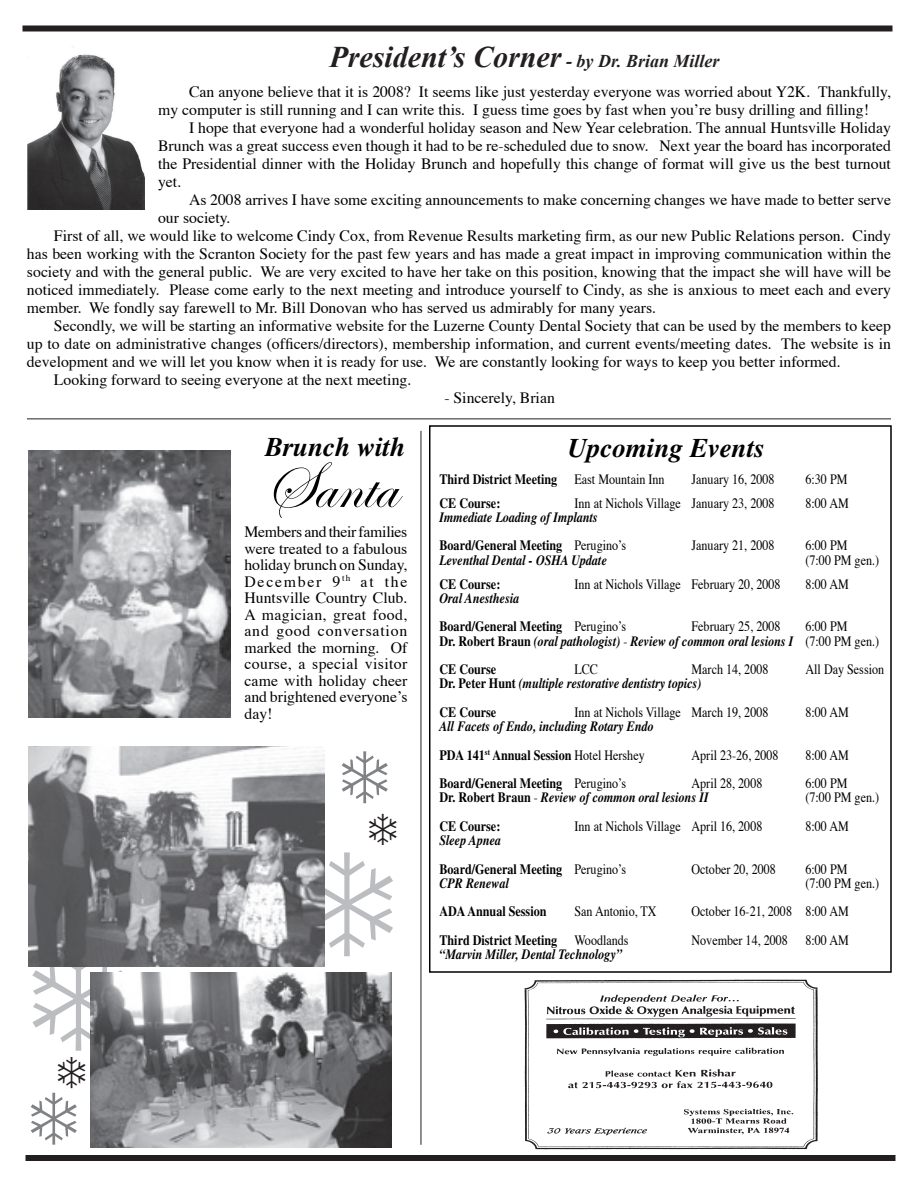
<style>
.page{position:relative;width:918px;height:1188px;background:#fff}
.page>*{position:absolute;margin:0;border:0;box-sizing:border-box;transform-origin:0 0}
.t1{font:67.5px "Edwardian Script ITC";color:#000101}
.t2{font:italic 700 30px "Times New Roman";color:#231f20}
.t3{font:italic 700 27px "Times";color:#000101}
.t4{font:15.75px/16.5px "Times";color:#000101;text-align:justify}
.t5{font:14.25px "Times";color:#000101;scale:.85 1}
.t6{font:italic 700 14.25px/28.5px "Times";color:#000101;scale:.85 1}
.t7{font:700 14.25px/28.5px "Times";color:#000101;scale:.85 1}
.s1{font-size:18px}
.s2{font-weight:400}
.s3{font-style:normal}
.s4{font-weight:400;font-style:normal}
.s5{font-style:italic}
</style>
<div class="page">
<div style="left:22px;top:26px;width:870px;height:6px;background:#231f20"></div>
<div style="left:26px;top:1155px;width:870px;height:6px;background:#231f20"></div>
<img style="left:27px;top:47px;width:118px;height:162px">
<hr style="left:27px;top:418px;width:864px;height:1px;background:#231f20">
<img style="left:90px;top:973px;width:302px;height:175px">
<img style="left:28px;top:451px;width:203px;height:266px">
<img style="left:28px;top:746px;width:296px;height:220px">
<img style="left:524px;top:979px;width:294px;height:171px">
<hr style="left:421px;top:431px;width:1px;height:714px;background:#231f20">
<svg style="left:301px;top:851px;width:24px;height:105px;background:#797a7d"></svg>
<svg style="left:32px;top:945px;width:93px;height:106px"></svg>
<h2 class="t2" style="left:330px;top:39px;width:391px">President’s Corner <span class="s1">- by Dr. Brian Miller</span></h2>
<p class="t4" style="left:158px;top:84px;width:734px;line-height:18px;text-indent:31px">Can anyone believe that it is 2008? It seems like just yesterday everyone was worried about Y2K. Thankfully, my computer is still running and I can write this. I guess time goes by fast when youʼre busy drilling and filling!</p>
<p class="t4" style="left:158px;top:120px;width:734px;line-height:18px;text-indent:31px">I hope that everyone had a wonderful holiday season and New Year celebration. The annual Huntsville Holiday Brunch was a great success even though it had to be re-scheduled due to snow. Next year the board has incorporated the Presidential dinner with the Holiday Brunch and hopefully this change of format will give us the best turnout yet.</p>
<p class="t4" style="left:189px;top:193px;width:704px">As 2008 arrives I have some exciting announcements to make concerning changes we have made to better serve</p>
<p class="t4" style="left:158px;top:211px;width:74px">our society.</p>
<p class="t4" style="left:54px;top:229px;width:839px">First of all, we would like to welcome Cindy Cox, from Revenue Results marketing firm, as our new Public Relations person. Cindy</p>
<p class="t4" style="left:27px;top:247px;width:866px">has been working with the Scranton Society for the past few years and has made a great impact in improving communication within the</p>
<p class="t4" style="left:27px;top:265px;width:866px">society and with the general public. We are very excited to have her take on this position, knowing that the impact she will have will be</p>
<p class="t4" style="left:27px;top:283px;width:865px">noticed immediately. Please come early to the next meeting and introduce yourself to Cindy, as she is anxious to meet each and every</p>
<p class="t4" style="left:27px;top:301px;width:631px">member. We fondly say farewell to Mr. Bill Donovan who has served us admirably for many years.</p>
<p class="t4" style="left:54px;top:319px;width:839px">Secondly, we will be starting an informative website for the Luzerne County Dental Society that can be used by the members to keep</p>
<p class="t4" style="left:27px;top:337px;width:865px">up to date on administrative changes (officers/directors), membership information, and current events/meeting dates. The website is in</p>
<p class="t4" style="left:27px;top:355px;width:815px">development and we will let you know when it is ready for use. We are constantly looking for ways to keep you better informed.</p>
<p class="t4" style="left:54px;top:373px;width:359px">Looking forward to seeing everyone at the next meeting.</p>
<p class="t4" style="left:444px;top:391px;width:112px">- Sincerely, Brian</p>
<h3 class="t3" style="left:265px;top:431px;width:142px">Brunch with</h3>
<h1 class="t1" style="left:265px;top:449px;width:133px">Santa</h1>
<p class="t4" style="left:244px;top:525px;width:165px">Members and their families were treated to a fabulous holiday brunch on Sunday, December 9<sup>th</sup> at the Huntsville Country Club.<br>A magician, great food, and good conversation marked the morning. Of course, a special visitor came with holiday cheer and brightened everyoneʼs day!</p>
<h3 class="t3" style="left:568px;top:432px;width:199px">Upcoming Events</h3>
<p class="t7" style="left:440px;top:464px;width:266px">Third District Meeting <span class="s2">East Mountain Inn</span></p>
<p class="t5" style="left:692px;top:470px;width:99px">January 16, 2008</p>
<p class="t5" style="left:806px;top:470px;width:51px">6:30 PM</p>
<p class="t7" style="left:440px;top:488px;width:73px">CE Course:</p>
<p class="t5" style="left:575px;top:494px;width:237px">Inn at Nichols Village January 23, 2008</p>
<p class="t5" style="left:806px;top:494px;width:53px">8:00 AM</p>
<p class="t6" style="left:440px;top:503px;width:221px">Immediate Loading of Implants<br><span class="s3">Board/General Meeting</span> <span class="s4">Peruginoʼs</span></p>
<p class="t5" style="left:692px;top:537px;width:99px">January 21, 2008</p>
<p class="t5" style="left:806px;top:537px;width:51px">6:00 PM</p>
<p class="t6" style="left:440px;top:545px;width:199px">Leventhal Dental - OSHA Update</p>
<p class="t5" style="left:806px;top:551px;width:88px">(7:00 PM gen.)</p>
<p class="t7" style="left:440px;top:569px;width:73px">CE Course:</p>
<p class="t5" style="left:575px;top:575px;width:244px">Inn at Nichols Village February 20, 2008</p>
<p class="t5" style="left:806px;top:575px;width:53px">8:00 AM</p>
<p class="t7" style="left:440px;top:584px;width:221px"><span class="s5">Oral Anesthesia<br></span>Board/General Meeting <span class="s2">Peruginoʼs</span></p>
<p class="t5" style="left:692px;top:618px;width:106px">February 25, 2008</p>
<p class="t6" style="left:440px;top:619px;width:519px;line-height:14.2px;text-indent:366px"><span class="s4">6:00 PM<br></span><span class="s3">Dr. Robert Braun</span> (oral pathologist) <span class="s4">-</span> Review of common oral lesions I <span class="s4">(7:00 PM gen.)</span></p>
<p class="t7" style="left:440px;top:655px;width:68px">CE Course</p>
<p class="t5" style="left:575px;top:660px;width:29px">LCC</p>
<p class="t5" style="left:692px;top:660px;width:92px">March 14, 2008</p>
<p class="t5" style="left:806px;top:660px;width:94px">All Day Session</p>
<p class="t6" style="left:440px;top:669px;width:310px"><span class="s3">Dr. Peter Hunt</span> (multiple restorative dentistry topics)<br><span class="s3">CE Course</span></p>
<p class="t5" style="left:575px;top:703px;width:230px">Inn at Nichols Village March 19, 2008</p>
<p class="t5" style="left:806px;top:703px;width:53px">8:00 AM</p>
<p class="t6" style="left:440px;top:712px;width:254px">All Facets of Endo, including Rotary Endo<br><span class="s3">PDA 141</span><sup>st</sup> <span class="s3">Annual Session</span> <span class="s4">Hotel Hershey</span></p>
<p class="t5" style="left:691px;top:746px;width:104px">April 23-26, 2008</p>
<p class="t5" style="left:806px;top:746px;width:53px">8:00 AM</p>
<p class="t7" style="left:440px;top:769px;width:221px">Board/General Meeting <span class="s2">Peruginoʼs</span></p>
<p class="t5" style="left:692px;top:774px;width:85px">April 28, 2008</p>
<p class="t5" style="left:806px;top:774px;width:51px">6:00 PM</p>
<p class="t6" style="left:440px;top:783px;width:318px"><span class="s3">Dr. Robert Braun</span> <span class="s4">-</span> Review of common oral lesions II</p>
<p class="t5" style="left:806px;top:789px;width:88px">(7:00 PM gen.)</p>
<p class="t7" style="left:440px;top:812px;width:73px">CE Course:</p>
<p class="t5" style="left:575px;top:817px;width:223px">Inn at Nichols Village April 16, 2008</p>
<p class="t5" style="left:806px;top:817px;width:53px">8:00 AM</p>
<p class="t7" style="left:440px;top:826px;width:221px"><span class="s5">Sleep Apnea<br></span>Board/General Meeting <span class="s2">Peruginoʼs</span></p>
<p class="t5" style="left:692px;top:860px;width:101px">October 20, 2008</p>
<p class="t5" style="left:806px;top:860px;width:51px">6:00 PM</p>
<p class="t6" style="left:440px;top:869px;width:83px">CPR Renewal</p>
<p class="t5" style="left:806px;top:874px;width:88px">(7:00 PM gen.)</p>
<p class="t7" style="left:439px;top:897px;width:127px">ADA Annual Session</p>
<p class="t5" style="left:574px;top:903px;width:98px">San Antonio, TX</p>
<p class="t5" style="left:691px;top:903px;width:187px">October 16-21, 2008 8:00 AM</p>
<p class="t7" style="left:440px;top:926px;width:224px">Third District Meeting <span class="s2">Woodlands</span></p>
<p class="t5" style="left:692px;top:931px;width:187px">November 14, 2008 8:00 AM</p>
<p class="t6" style="left:440px;top:940px;width:216px">“Marvin Miller, Dental Technology”</p>
</div>
